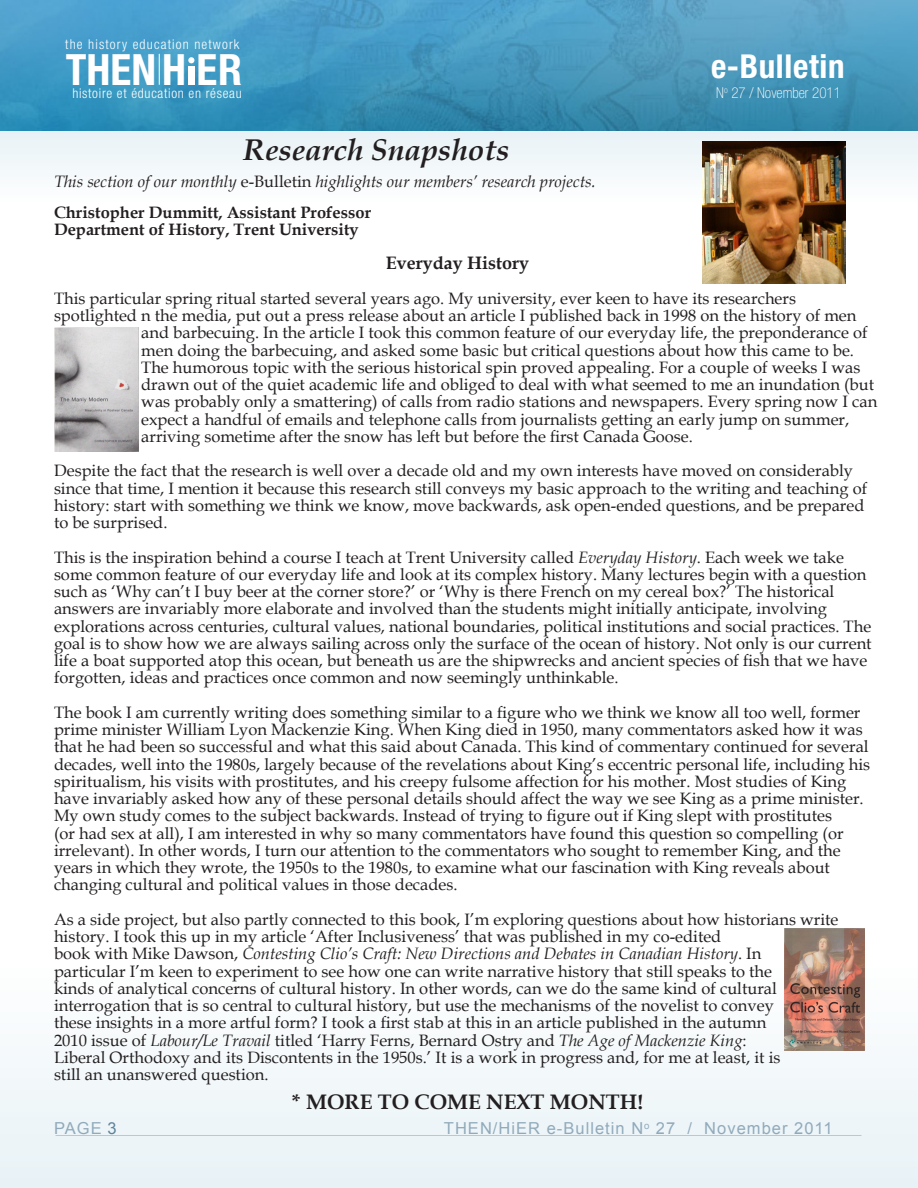
<style>
.page{position:relative;width:918px;height:1188px;background:#fff}
.page>*{position:absolute;margin:0;border:0;box-sizing:border-box;transform-origin:0 0}
.t1{font:700 condensed 43.2px "Helvetica Neue";color:#fff}
.t2{font:700 condensed 33px "Helvetica Neue";letter-spacing:.02em;color:#fff}
.t3{font:italic 700 30px "Book Antiqua";color:#231f20}
.t4{font:700 21px "Book Antiqua";color:#231f20}
.t5{font:700 18px "Book Antiqua";color:#231f20}
.t6{font:16.5px/17.2px "Book Antiqua";color:#231f20}
.t7{font:700 16.5px "Book Antiqua";color:#231f20}
.t8{font:italic 16.5px "Book Antiqua";color:#231f20}
.t9{font:16.5px "Arial";letter-spacing:.06em;color:#91aabb}
.t10{font:100 condensed 15px "Helvetica Neue";color:#fff}
.t11{font:300 condensed 13.65px "Helvetica Neue";letter-spacing:.05em;color:#fff}
.t12{font:300 condensed 13.65px "Helvetica Neue";letter-spacing:.07em;color:#fff}
.s1{font-style:normal}
.s2{font-style:italic}
.s3{color:#5e849c}
</style>
<div class="page">
<div style="left:0;top:963px;width:918px;height:225px;background:#f2f7f9"></div>
<hr style="left:56px;top:1135px;width:805px;height:1px;background:#003b62">
<div style="left:0;top:130px;width:918px;height:72px;background:#f2f7f9"></div>
<img style="left:0;top:0;width:918px;height:130px">
<hr style="left:159px;top:54px;width:1px;height:31px;background:#fff">
<div style="left:188px;top:66px;width:6px;height:19px;background:#fff"></div>
<svg style="left:188px;top:57px;width:6px;height:6px"></svg>
<img style="left:702px;top:141px;width:144px;height:143px">
<img style="left:785px;top:929px;width:80px;height:122px">
<img style="left:54px;top:327px;width:84px;height:125px">
<p class="t12" style="left:65px;top:36px;width:176px">the history education network</p>
<p class="t11" style="left:72px;top:86px;width:171px">histoire et éducation en réseau</p>
<h1 class="t1" style="left:66px;top:43px;width:178px">THENH ER</h1>
<h2 class="t2" style="left:711px;top:46px;width:135px">e-Bulletin</h2>
<p class="t10" style="left:716px;top:84px;width:126px">N<sup>o</sup> 27 / November 2011</p>
<p class="t3" style="left:244px;top:129px;width:267px">Research Snapshots</p>
<p class="t8" style="left:54px;top:170px;width:543px">This section of our monthly <span class="s1">e-Bulletin</span> highlights our members’ research projects.</p>
<p class="t7" style="left:54px;top:201px;width:319px">Christopher Dummitt, Assistant Professor</p>
<p class="t7" style="left:54px;top:218px;width:306px">Department of History, Trent University</p>
<p class="t5" style="left:386px;top:251px;width:145px">Everyday History</p>
<p class="t6" style="left:54px;top:289px;width:744px">This particular spring ritual started several years ago. My university, ever keen to have its researchers</p>
<p class="t6" style="left:54px;top:307px;width:804px">spotlighted n the media, put out a press release about an article I published back in 1998 on the history of men</p>
<p class="t6" style="left:141px;top:324px;width:728px">and barbecuing. In the article I took this common feature of our everyday life, the preponderance of</p>
<p class="t6" style="left:141px;top:341px;width:714px">men doing the barbecuing, and asked some basic but critical questions about how this came to be.</p>
<p class="t6" style="left:141px;top:358px;width:721px">The humorous topic with the serious historical spin proved appealing. For a couple of weeks I was</p>
<p class="t6" style="left:141px;top:376px;width:734px">drawn out of the quiet academic life and obliged to deal with what seemed to me an inundation (but</p>
<p class="t6" style="left:141px;top:393px;width:738px">was probably only a smattering) of calls from radio stations and newspapers. Every spring now I can</p>
<p class="t6" style="left:141px;top:410px;width:710px">expect a handful of emails and telephone calls from journalists getting an early jump on summer,</p>
<p class="t6" style="left:141px;top:427px;width:553px">arriving sometime after the snow has left but before the first Canada Goose.</p>
<p class="t6" style="left:54px;top:462px;width:815px">Despite the fact that the research is well over a decade old and my own interests have moved on considerably since that time, I mention it because this research still conveys my basic approach to the writing and teaching of history: start with something we think we know, move backwards, ask open-ended questions, and be prepared to be surprised.</p>
<p class="t6" style="left:54px;top:548px;width:819px">This is the inspiration behind a course I teach at Trent University called <span class="s2">Everyday History</span>. Each week we take some common feature of our everyday life and look at its complex history. Many lectures begin with a question such as ‘Why can’t I buy beer at the corner store?’ or ‘Why is there French on my cereal box?’ The historical answers are invariably more elaborate and involved than the students might initially anticipate, involving explorations across centuries, cultural values, national boundaries, political institutions and social practices. The goal is to show how we are always sailing across only the surface of the ocean of history. Not only is our current life a boat supported atop this ocean, but beneath us are the shipwrecks and ancient species of fish that we have forgotten, ideas and practices once common and now seemingly unthinkable.</p>
<p class="t6" style="left:54px;top:703px;width:818px">The book I am currently writing does something similar to a figure who we think we know all too well, former prime minister William Lyon Mackenzie King. When King died in 1950, many commentators asked how it was that he had been so successful and what this said about Canada. This kind of commentary continued for several decades, well into the 1980s, largely because of the revelations about King’s eccentric personal life, including his spiritualism, his visits with prostitutes, and his creepy fulsome affection for his mother. Most studies of King have invariably asked how any of these personal details should affect the way we see King as a prime minister.<br>My own study comes to the subject backwards. Instead of trying to figure out if King slept with prostitutes<br>(or had sex at all), I am interested in why so many commentators have found this question so compelling (or irrelevant). In other words, I turn our attention to the commentators who sought to remember King, and the years in which they wrote, the 1950s to the 1980s, to examine what our fascination with King reveals about changing cultural and political values in those decades.</p>
<p class="t6" style="left:54px;top:910px;width:786px">As a side project, but also partly connected to this book, I’m exploring questions about how historians write history. I took this up in my article ‘After Inclusiveness’ that was published in my co-edited<br>book with Mike Dawson, <span class="s2">Contesting Clio’s Craft: New Directions and Debates in Canadian History</span>. In<br>particular I’m keen to experiment to see how one can write narrative history that still speaks to the<br>kinds of analytical concerns of cultural history. In other words, can we do the same kind of cultural interrogation that is so central to cultural history, but use the mechanisms of the novelist to convey<br>these insights in a more artful form? I took a first stab at this in an article published in the autumn<br>2010 issue of <span class="s2">Labour/Le Travail</span> titled ‘Harry Ferns, Bernard Ostry and <span class="s2">The Age of Mackenzie King</span>:<br>Liberal Orthodoxy and its Discontents in the 1950s.’ It is a work in progress and, for me at least, it is<br>still an unanswered question.</p>
<p class="t4" style="left:292px;top:1088px;width:353px">* MORE TO COME NEXT MONTH!</p>
<p class="t9" style="left:54px;top:1117px;width:64px">PAGE <span class="s3">3</span></p>
<p class="t9" style="left:444px;top:1117px;width:390px">THEN/HiER e-Bulletin N<sup>o</sup> 27 / November 2011</p>
</div>
